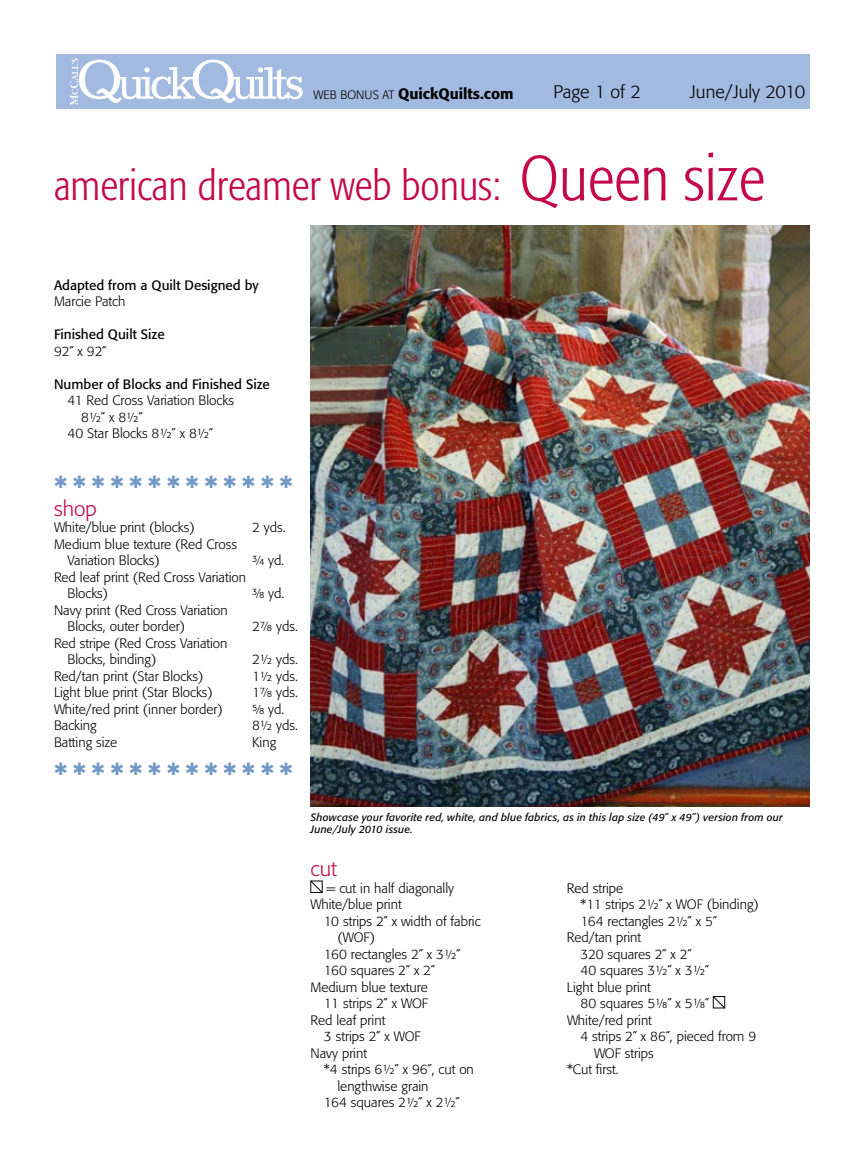
<style>
.page{position:relative;width:864px;height:1175px;background:#fff}
.page>*{position:absolute;margin:0;border:0;box-sizing:border-box;transform-origin:0 0}
.t1{font:300 condensed 42px "Formata";color:#c4094a}
.t2{font:300 21px "Formata";color:#c4094a}
.t3{font:300 18px "Formata";color:#000}
.t4{font:500 15px "Formata";color:#000}
.t5{font:300 13.5px/16.5px "Formata";color:#000}
.t6{font:13.5px "Formata";color:#000}
.t7{font:italic 10.5px/12px "Formata";letter-spacing:.015em;color:#000}
.s1{font-weight:300;font-size:12px}
.s2{font-size:63px}
.s3{font-family:"Formata Light Expert";font-weight:400}
</style>
<div class="page">
<svg style="left:310px;top:880px;width:13px;height:13px"></svg>
<svg style="left:713px;top:996px;width:13px;height:12px"></svg>
<div style="left:57px;top:54px;width:753px;height:54px;background:#a2b9e0"></div>
<svg style="left:70px;top:58px;width:233px;height:47px"></svg>
<img style="left:310px;top:225px;width:500px;height:581px">
<p class="t4" style="left:314px;top:85px;width:201px"><span class="s1">WEB BONUS AT</span> QuickQuilts.com</p>
<h3 class="t3" style="left:554px;top:81px;width:89px">Page 1 of 2</h3>
<h3 class="t3" style="left:690px;top:81px;width:117px">June/July 2010</h3>
<h1 class="t1" style="left:54px;top:161px;width:712px">american dreamer web bonus: <span class="s2">Queen size</span></h1>
<p class="t6" style="left:54px;top:277px;width:206px">Adapted from a Quilt Designed by</p>
<p class="t5" style="left:54px;top:293px;width:73px">Marcie Patch</p>
<p class="t6" style="left:54px;top:326px;width:112px">Finished Quilt Size</p>
<p class="t5" style="left:54px;top:343px;width:54px">92˝ x 92˝</p>
<p class="t6" style="left:54px;top:376px;width:217px">Number of Blocks and Finished Size</p>
<p class="t5" style="left:68px;top:392px;width:168px">41 Red Cross Variation Blocks</p>
<p class="t5" style="left:81px;top:409px;width:63px">8<span class="s3">H</span>˝ x 8<span class="s3">H</span>˝</p>
<p class="t5" style="left:68px;top:425px;width:147px">40 Star Blocks 8<span class="s3">H</span>˝ x 8<span class="s3">H</span>˝</p>
<h2 class="t2" style="left:54px;top:496px;width:44px">shop</h2>
<p class="t5" style="left:54px;top:519px;width:142px">White/blue print (blocks)</p>
<p class="t5" style="left:252px;top:519px;width:35px">2 yds.</p>
<p class="t5" style="left:68px;top:535px;width:171px;text-indent:-14px">Medium blue texture (Red Cross<br>Variation Blocks)</p>
<p class="t5" style="left:252px;top:552px;width:34px"><span class="s3">I</span> yd.</p>
<p class="t5" style="left:68px;top:568px;width:180px;text-indent:-14px">Red leaf print (Red Cross Variation<br>Blocks)</p>
<p class="t5" style="left:252px;top:585px;width:34px"><span class="s3">K</span> yd.</p>
<p class="t5" style="left:68px;top:601px;width:162px;text-indent:-14px">Navy print (Red Cross Variation<br>Blocks, outer border)</p>
<p class="t5" style="left:68px;top:634px;width:162px;text-indent:-14px">Red stripe (Red Cross Variation<br>Blocks, binding)</p>
<p class="t5" style="left:252px;top:618px;width:47px">2<span class="s3">M</span> yds.</p>
<p class="t5" style="left:252px;top:651px;width:47px">2<span class="s3">H</span> yds.</p>
<p class="t5" style="left:54px;top:667px;width:151px">Red/tan print (Star Blocks)</p>
<p class="t5" style="left:252px;top:667px;width:47px">1<span class="s3">H</span> yds.</p>
<p class="t5" style="left:54px;top:684px;width:160px">Light blue print (Star Blocks)</p>
<p class="t5" style="left:252px;top:684px;width:47px">1<span class="s3">M</span> yds.</p>
<p class="t5" style="left:54px;top:700px;width:170px">White/red print (inner border)</p>
<p class="t5" style="left:252px;top:700px;width:34px"><span class="s3">L</span> yd.</p>
<p class="t5" style="left:54px;top:717px;width:44px">Backing</p>
<p class="t5" style="left:252px;top:717px;width:47px">8<span class="s3">H</span> yds.</p>
<p class="t5" style="left:54px;top:733px;width:65px">Batting size</p>
<p class="t5" style="left:252px;top:733px;width:26px">King</p>
<p class="t7" style="left:310px;top:811px;width:474px">Showcase your favorite red, white, and blue fabrics, as in this lap size (49˝ x 49˝) version from our<br>June/July 2010 issue.</p>
<h2 class="t2" style="left:310px;top:856px;width:28px">cut</h2>
<p class="t5" style="left:310px;top:879px;width:145px;text-indent:16px">= cut in half diagonally<br>White/blue print</p>
<p class="t5" style="left:324px;top:912px;width:158px">10 strips 2˝ x width of fabric</p>
<p class="t5" style="left:337px;top:929px;width:39px">(WOF)</p>
<p class="t5" style="left:324px;top:945px;width:138px">160 rectangles 2˝ x 3<span class="s3">H</span>˝</p>
<p class="t5" style="left:324px;top:962px;width:113px">160 squares 2˝ x 2˝</p>
<p class="t5" style="left:310px;top:978px;width:119px">Medium blue texture</p>
<p class="t5" style="left:324px;top:995px;width:106px">11 strips 2˝ x WOF</p>
<p class="t5" style="left:310px;top:1011px;width:76px">Red leaf print</p>
<p class="t5" style="left:324px;top:1028px;width:98px">3 strips 2˝ x WOF</p>
<p class="t5" style="left:310px;top:1044px;width:58px">Navy print</p>
<p class="t5" style="left:324px;top:1061px;width:151px">*4 strips 6<span class="s3">H</span>˝ x 96˝, cut on</p>
<p class="t5" style="left:337px;top:1077px;width:93px">lengthwise grain</p>
<p class="t5" style="left:324px;top:1094px;width:137px">164 squares 2<span class="s3">H</span>˝ x 2<span class="s3">H</span>˝</p>
<p class="t5" style="left:567px;top:879px;width:58px">Red stripe</p>
<p class="t5" style="left:580px;top:896px;width:180px">*11 strips 2<span class="s3">H</span>˝ x WOF (binding)</p>
<p class="t5" style="left:580px;top:912px;width:138px">164 rectangles 2<span class="s3">H</span>˝ x 5˝</p>
<p class="t5" style="left:567px;top:929px;width:76px">Red/tan print</p>
<p class="t5" style="left:580px;top:945px;width:113px">320 squares 2˝ x 2˝</p>
<p class="t5" style="left:580px;top:962px;width:130px">40 squares 3<span class="s3">H</span>˝ x 3<span class="s3">H</span>˝</p>
<p class="t5" style="left:567px;top:978px;width:85px">Light blue print</p>
<p class="t5" style="left:580px;top:995px;width:130px">80 squares 5<span class="s3">J</span>˝ x 5<span class="s3">J</span>˝</p>
<p class="t5" style="left:567px;top:1011px;width:86px">White/red print</p>
<p class="t5" style="left:580px;top:1028px;width:177px">4 strips 2˝ x 86˝, pieced from 9</p>
<p class="t5" style="left:594px;top:1044px;width:61px">WOF strips</p>
<p class="t5" style="left:567px;top:1061px;width:53px">*Cut first.</p>
</div>
